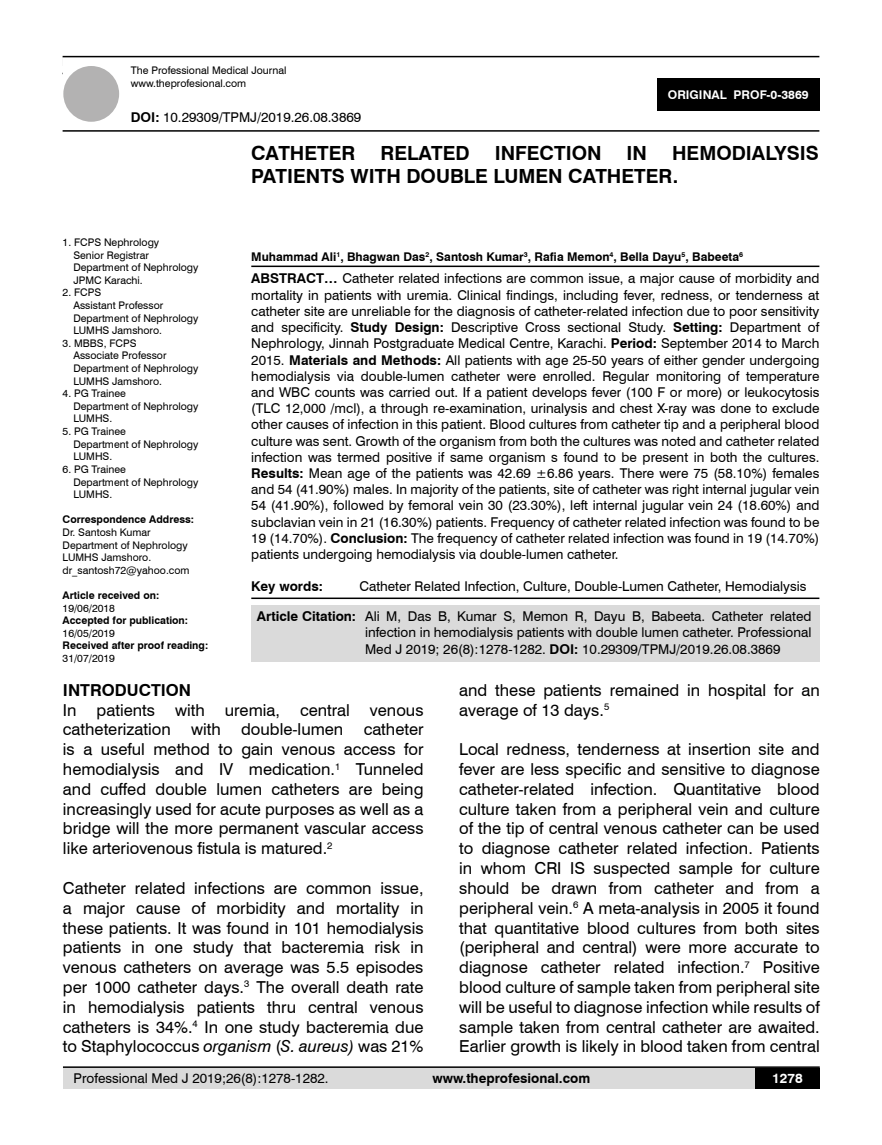
<style>
.page{position:relative;width:882px;height:1145px;background:#fff}
.page>*{position:absolute;margin:0;border:0;box-sizing:border-box;transform-origin:0 0}
.t1{font:700 19.5px/23.4px "Swiss 721 BT";color:#000}
.t2{font:16.5px/19.8px "Swiss 721 BT";color:#000;text-align:justify}
.t3{font:700 16.5px "Swiss 721 BT";color:#000}
.t4{font:13.5px/16.2px "Swiss 721 BT";color:#000;text-align:justify}
.t5{font:700 13.5px "Swiss 721 BT";color:#000}
.t6{font:700 13.5px "Swiss 721 BT";color:#fff}
.t7{font:700 12px "Swiss 721 BT";color:#000}
.t8{font:700 12px "Swiss 721 BT";color:#fff}
.t9{font:10.5px/12.6px "Swiss 721 BT";color:#000}
.t10{font:700 10.5px "Swiss 721 BT";color:#000}
.s1{font-weight:700}
.s2{font-style:italic}
</style>
<div class="page">
<div style="left:63px;top:1067px;width:756px;height:21px;background:#dadada"></div>
<hr style="left:63px;top:1066px;width:756px;height:2px;background:#000">
<div style="left:754px;top:1068px;width:65px;height:20px;background:#000"></div>
<hr style="left:63px;top:56px;width:756px;height:1px;background:#000">
<hr style="left:63px;top:130px;width:756px;height:2px;background:#000">
<div style="left:63px;top:66px;width:56px;height:56px;background:#b3b2b2;border-radius:50%"></div>
<div style="left:657px;top:78px;width:162px;height:33px;background:#000"></div>
<hr style="left:251px;top:265px;width:568px;height:2px;background:#000">
<hr style="left:251px;top:597px;width:568px;height:2px;background:#000">
<div style="left:251px;top:606px;width:568px;height:56px;background:#dadada"></div>
<p class="t9" style="left:131px;top:64px;width:157px">The Professional Medical Journal www.theprofesional.com</p>
<p class="t4" style="left:131px;top:108px;width:232px"><span class="s1">DOI:</span> 10.29309/TPMJ/2019.26.08.3869</p>
<p class="t8" style="left:667px;top:87px;width:142px">ORIGINAL PROF-0-3869</p>
<p class="t9" style="left:73px;top:235px;width:127px;text-indent:-11px">1. FCPS Nephrology<br>Senior Registrar<br>Department of Nephrology<br>JPMC Karachi.</p>
<p class="t9" style="left:73px;top:286px;width:127px;text-indent:-11px">2. FCPS<br>Assistant Professor<br>Department of Nephrology<br>LUMHS Jamshoro.</p>
<p class="t9" style="left:73px;top:336px;width:127px;text-indent:-11px">3. MBBS, FCPS<br>Associate Professor<br>Department of Nephrology<br>LUMHS Jamshoro.</p>
<p class="t9" style="left:73px;top:387px;width:127px;text-indent:-11px">4. PG Trainee<br>Department of Nephrology<br>LUMHS.</p>
<p class="t9" style="left:73px;top:424px;width:127px;text-indent:-11px">5. PG Trainee<br>Department of Nephrology<br>LUMHS.</p>
<p class="t9" style="left:73px;top:462px;width:127px;text-indent:-11px">6. PG Trainee<br>Department of Nephrology<br>LUMHS.</p>
<p class="t10" style="left:63px;top:512px;width:133px">Correspondence Address:</p>
<p class="t9" style="left:63px;top:525px;width:128px">Dr. Santosh Kumar<br>Department of Nephrology<br>LUMHS Jamshoro. dr_santosh72@yahoo.com</p>
<p class="t10" style="left:63px;top:588px;width:98px">Article received on:</p>
<p class="t9" style="left:63px;top:601px;width:54px">19/06/2018</p>
<p class="t10" style="left:63px;top:613px;width:127px">Accepted for publication:</p>
<p class="t9" style="left:63px;top:626px;width:54px">16/05/2019</p>
<p class="t10" style="left:63px;top:638px;width:147px">Received after proof reading:</p>
<p class="t9" style="left:63px;top:651px;width:54px">31/07/2019</p>
<h1 class="t1" style="left:251px;top:141px;width:568px;text-indent:421px">HEMODIALYSIS<br>PATIENTS WITH DOUBLE LUMEN CATHETER.</h1>
<h1 class="t1" style="left:251px;top:141px;width:106px">CATHETER</h1>
<h1 class="t1" style="left:380px;top:141px;width:91px">RELATED</h1>
<h1 class="t1" style="left:494px;top:141px;width:108px">INFECTION</h1>
<h1 class="t1" style="left:626px;top:141px;width:22px">IN</h1>
<p class="t7" style="left:251px;top:248px;width:493px">Muhammad Ali<sup>1</sup>, Bhagwan Das<sup>2</sup>, Santosh Kumar<sup>3</sup>, Rafia Memon<sup>4</sup>, Bella Dayu<sup>5</sup>, Babeeta<sup>6</sup></p>
<p class="t4" style="left:251px;top:270px;width:569px"><span class="s1">ABSTRACT…</span> Catheter related infections are common issue, a major cause of morbidity and mortality in patients with uremia. Clinical findings, including fever, redness, or tenderness at catheter site are unreliable for the diagnosis of catheter-related infection due to poor sensitivity and specificity. <span class="s1">Study Design:</span> Descriptive Cross sectional Study. <span class="s1">Setting:</span> Department of Nephrology, Jinnah Postgraduate Medical Centre, Karachi. <span class="s1">Period:</span> September 2014 to March 2015. <span class="s1">Materials and Methods:</span> All patients with age 25-50 years of either gender undergoing hemodialysis via double-lumen catheter were enrolled. Regular monitoring of temperature and WBC counts was carried out. If a patient develops fever (100 F or more) or leukocytosis (TLC 12,000 /mcl), a through re-examination, urinalysis and chest X-ray was done to exclude other causes of infection in this patient. Blood cultures from catheter tip and a peripheral blood culture was sent. Growth of the organism from both the cultures was noted and catheter related infection was termed positive if same organism s found to be present in both the cultures.<br><span class="s1">Results:</span> Mean age of the patients was 42.69 ±6.86 years. There were 75 (58.10%) females and 54 (41.90%) males. In majority of the patients, site of catheter was right internal jugular vein 54 (41.90%), followed by femoral vein 30 (23.30%), left internal jugular vein 24 (18.60%) and subclavian vein in 21 (16.30%) patients. Frequency of catheter related infection was found to be 19 (14.70%). <span class="s1">Conclusion:</span> The frequency of catheter related infection was found in 19 (14.70%) patients undergoing hemodialysis via double-lumen catheter.</p>
<p class="t5" style="left:251px;top:577px;width:73px">Key words:</p>
<p class="t4" style="left:359px;top:578px;width:448px">Catheter Related Infection, Culture, Double-Lumen Catheter, Hemodialysis</p>
<p class="t4" style="left:365px;top:608px;width:447px;text-indent:-108px"><span class="s1">Article Citation:</span> Ali M, Das B, Kumar S, Memon R, Dayu B, Babeeta. Catheter related infection in hemodialysis patients with double lumen catheter. Professional Med J 2019; 26(8):1278-1282. <span class="s1">DOI:</span> 10.29309/TPMJ/2019.26.08.3869</p>
<p class="t3" style="left:63px;top:678px;width:130px">INTRODUCTION</p>
<p class="t2" style="left:63px;top:699px;width:362px">In patients with uremia, central venous catheterization with double-lumen catheter is a useful method to gain venous access for hemodialysis and IV medication.<sup>1</sup> Tunneled and cuffed double lumen catheters are being increasingly used for acute purposes as well as a bridge will the more permanent vascular access like arteriovenous fistula is matured.<sup>2</sup></p>
<p class="t2" style="left:63px;top:877px;width:362px">Catheter related infections are common issue, a major cause of morbidity and mortality in these patients. It was found in 101 hemodialysis patients in one study that bacteremia risk in venous catheters on average was 5.5 episodes per 1000 catheter days.<sup>3</sup> The overall death rate in hemodialysis patients thru central venous catheters is 34%.<sup>4</sup> In one study bacteremia due to Staphylococcus <span class="s2">organism</span> (<span class="s2">S. aureus)</span> was 21%</p>
<p class="t2" style="left:459px;top:679px;width:362px">and these patients remained in hospital for an average of 13 days.<sup>5</sup></p>
<p class="t2" style="left:459px;top:739px;width:362px">Local redness, tenderness at insertion site and fever are less specific and sensitive to diagnose catheter-related infection. Quantitative blood culture taken from a peripheral vein and culture of the tip of central venous catheter can be used to diagnose catheter related infection. Patients in whom CRI IS suspected sample for culture should be drawn from catheter and from a peripheral vein.<sup>6</sup> A meta-analysis in 2005 it found that quantitative blood cultures from both sites (peripheral and central) were more accurate to diagnose catheter related infection.<sup>7</sup> Positive blood culture of sample taken from peripheral site will be useful to diagnose infection while results of sample taken from central catheter are awaited.<br>Earlier growth is likely in blood taken from central</p>
<p class="t4" style="left:74px;top:1069px;width:256px">Professional Med J 2019;26(8):1278-1282.</p>
<p class="t5" style="left:432px;top:1069px;width:159px">www.theprofesional.com</p>
<p class="t6" style="left:771px;top:1069px;width:32px">1278</p>
</div>
